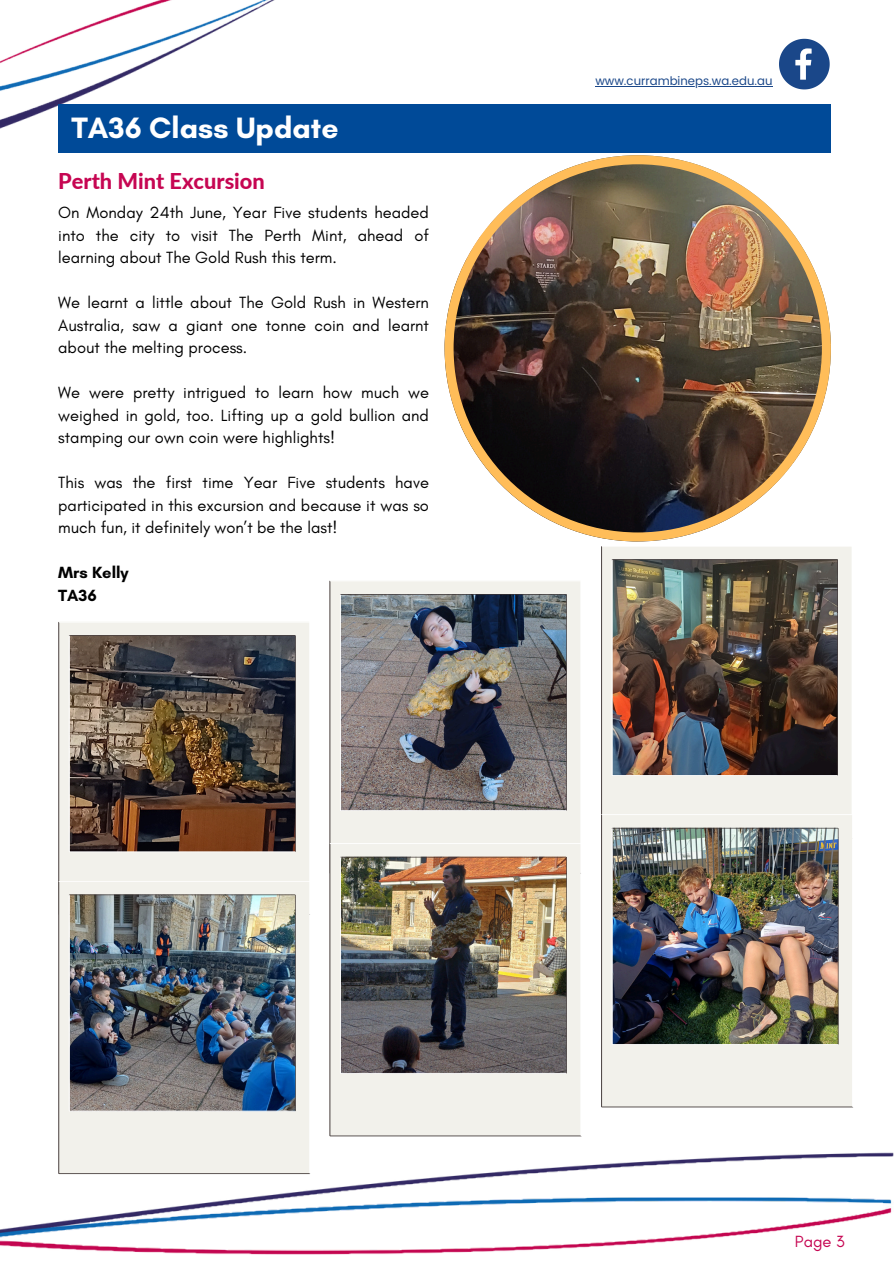
<style>
.page{position:relative;width:894px;height:1264px;background:#fff}
.page>*{position:absolute;margin:0;border:0;box-sizing:border-box;transform-origin:0 0}
.t1{font:700 30px "Glacial Indifference";color:#fff}
.t2{font:800 21.75px "Lato";color:#c60652}
.t3{font:16.5px/22.5px "Glacial Indifference";color:#000;text-align:justify}
.t4{font:700 16.5px/22.5px "Glacial Indifference";color:#000}
.t5{font:16.5px "Glacial Indifference";color:#c60652}
.t6{font:11.85px "Poppins";color:#1a4789}
</style>
<div class="page">
<img style="left:0;top:0;width:893px;height:1255px">
<div style="left:58px;top:104px;width:772px;height:48px;background:#004a98"></div>
<svg style="left:778px;top:39px;width:51px;height:50px"></svg>
<img style="left:59px;top:621px;width:252px;height:259px">
<img style="left:329px;top:580px;width:252px;height:263px">
<img style="left:329px;top:843px;width:252px;height:293px">
<img style="left:601px;top:545px;width:251px;height:269px">
<img style="left:601px;top:814px;width:252px;height:293px">
<img style="left:59px;top:880px;width:252px;height:293px">
<img style="left:444px;top:155px;width:386px;height:386px">
<hr style="left:595px;top:86px;width:177px;height:1px;background:#1a4789">
<p class="t1" style="left:71px;top:109px;width:268px">TA36 Class Update</p>
<p class="t2" style="left:58px;top:167px;width:208px">Perth Mint Excursion</p>
<p class="t3" style="left:58px;top:201px;width:372px">On Monday 24th June, Year Five students headed into the city to visit The Perth Mint, ahead of learning about The Gold Rush this term.</p>
<h1 class="t3" style="left:58px;top:291px;width:372px">We learnt a little about The Gold Rush in Western Australia, saw a giant one tonne coin and learnt about the melting process.</h1>
<p class="t3" style="left:58px;top:381px;width:372px">We were pretty intrigued to learn how much we weighed in gold, too. Lifting up a gold bullion and stamping our own coin were highlights!</p>
<h2 class="t3" style="left:58px;top:471px;width:372px">This was the first time Year Five students have participated in this excursion and because it was so much fun, it definitely won’t be the last!</h2>
<h4 class="t4" style="left:58px;top:561px;width:72px">Mrs Kelly<br>TA36</h4>
<p class="t6" style="left:595px;top:74px;width:179px">www.currambineps.wa.edu.au</p>
<p class="t5" style="left:794px;top:1231px;width:51px">Page 3</p>
</div>
